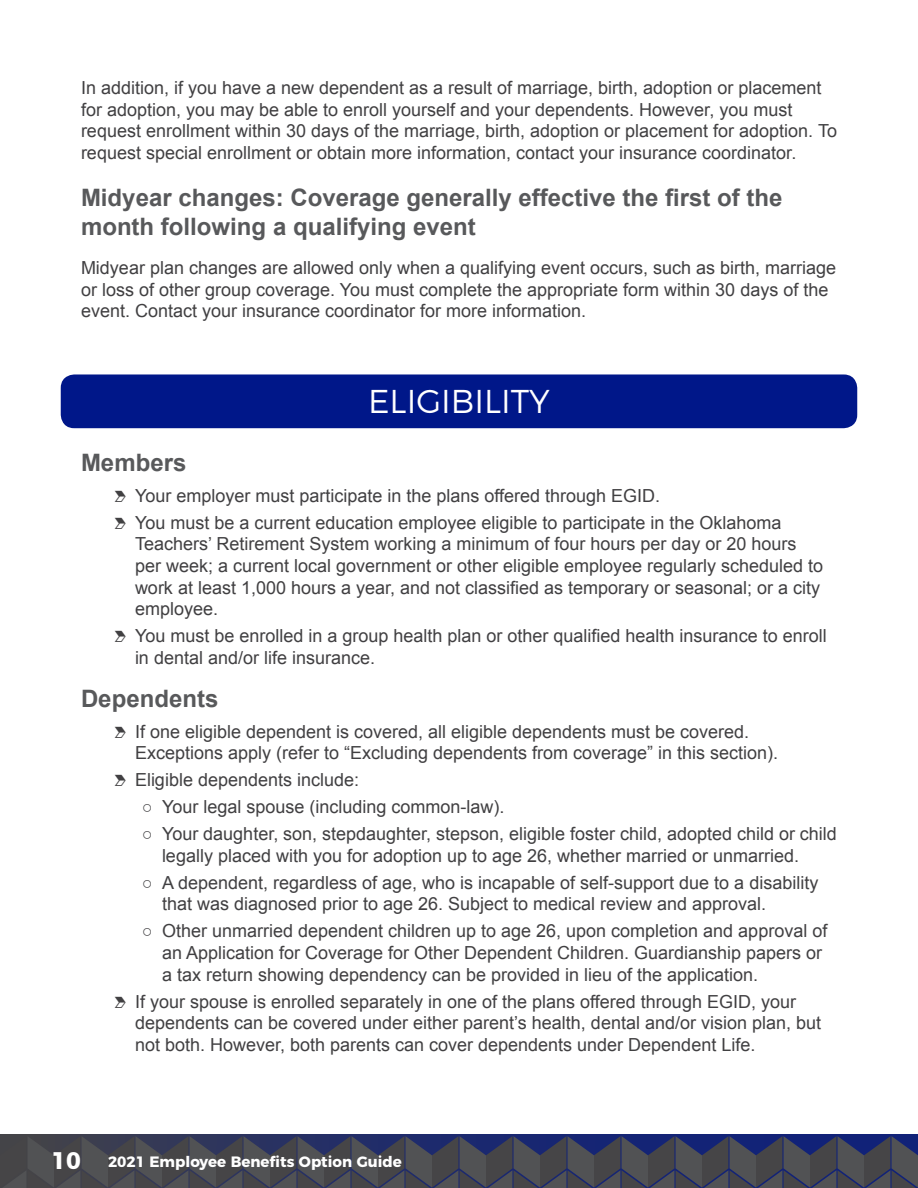
<style>
.page{position:relative;width:918px;height:1188px;background:#fff}
.page>*{position:absolute;margin:0;border:0;box-sizing:border-box;transform-origin:0 0}
._11-_H1__Main_Secti{font:300 33px "Montserrat";color:#fff}
._13-_H3__Sub-Subhea{font:700 24px/28.8px "Arial";color:#58595b}
._20-Normal_Text{font:18px/21.6px "Arial";color:#414042}
.t1{font:700 15px "Montserrat";color:#fff}
.s1{font-family:"Oklahoma Chevrons"}
.s2{font-size:24px}
</style>
<div class="page">
<svg style="left:0;top:1134px;width:918px;height:2px;background:#212c68"></svg>
<svg style="left:0;top:1136px;width:918px;height:52px;background:#414453"></svg>
<div style="left:61px;top:374px;width:796px;height:54px;background:#001789;border-radius:14px"></div>
<p class="_20-Normal_Text" style="left:81px;top:77px;width:758px">In addition, if you have a new dependent as a result of marriage, birth, adoption or placement for adoption, you may be able to enroll yourself and your dependents. However, you must request enrollment within 30 days of the marriage, birth, adoption or placement for adoption. To request special enrollment or obtain more information, contact your insurance coordinator.</p>
<p class="_13-_H3__Sub-Subhea" style="left:81px;top:184px;width:703px">Midyear changes: Coverage generally effective the first of the month following a qualifying event</p>
<p class="_20-Normal_Text" style="left:81px;top:257px;width:757px">Midyear plan changes are allowed only when a qualifying event occurs, such as birth, marriage or loss of other group coverage. You must complete the appropriate form within 30 days of the event. Contact your insurance coordinator for more information.</p>
<p class="_11-_H1__Main_Secti" style="left:368px;top:376px;width:183px">ELIGIBILITY</p>
<p class="_13-_H3__Sub-Subhea" style="left:81px;top:449px;width:107px">Members</p>
<p class="_20-Normal_Text" style="left:115px;top:485px;width:547px"><span class="s1">&gt;</span> Your employer must participate in the plans offered through EGID.</p>
<p class="_20-Normal_Text" style="left:135px;top:512px;width:690px;text-indent:-20px"><span class="s1">&gt;</span> You must be a current education employee eligible to participate in the Oklahoma Teachers’ Retirement System working a minimum of four hours per day or 20 hours per week; a current local government or other eligible employee regularly scheduled to work at least 1,000 hours a year, and not classified as temporary or seasonal; or a city employee.</p>
<p class="_20-Normal_Text" style="left:135px;top:625px;width:693px;text-indent:-20px"><span class="s1">&gt;</span> You must be enrolled in a group health plan or other qualified health insurance to enroll in dental and/or life insurance.</p>
<p class="_13-_H3__Sub-Subhea" style="left:81px;top:685px;width:139px">Dependents</p>
<p class="_20-Normal_Text" style="left:135px;top:721px;width:645px;text-indent:-20px"><span class="s1">&gt;</span> If one eligible dependent is covered, all eligible dependents must be covered.<br>Exceptions apply (refer to “Excluding dependents from coverage” in this section).</p>
<p class="_20-Normal_Text" style="left:115px;top:769px;width:246px"><span class="s1">&gt;</span> Eligible dependents include:</p>
<p class="_20-Normal_Text" style="left:142px;top:796px;width:364px">○ Your legal spouse (including common-law).</p>
<p class="_20-Normal_Text" style="left:162px;top:823px;width:676px;text-indent:-20px">○ Your daughter, son, stepdaughter, stepson, eligible foster child, adopted child or child legally placed with you for adoption up to age 26, whether married or unmarried.</p>
<p class="_20-Normal_Text" style="left:162px;top:872px;width:658px;text-indent:-20px">○ A dependent, regardless of age, who is incapable of self-support due to a disability that was diagnosed prior to age 26. Subject to medical review and approval.</p>
<p class="_20-Normal_Text" style="left:162px;top:921px;width:667px;text-indent:-20px">○ Other unmarried dependent children up to age 26, upon completion and approval of an Application for Coverage for Other Dependent Children. Guardianship papers or a tax return showing dependency can be provided in lieu of the application.</p>
<p class="_20-Normal_Text" style="left:135px;top:991px;width:688px;text-indent:-20px"><span class="s1">&gt;</span> If your spouse is enrolled separately in one of the plans offered through EGID, your dependents can be covered under either parent’s health, dental and/or vision plan, but not both. However, both parents can cover dependents under Dependent Life.</p>
<p class="t1" style="left:51px;top:1149px;width:352px"><span class="s2">10</span> 2021 Employee Benefits Option Guide</p>
</div>
